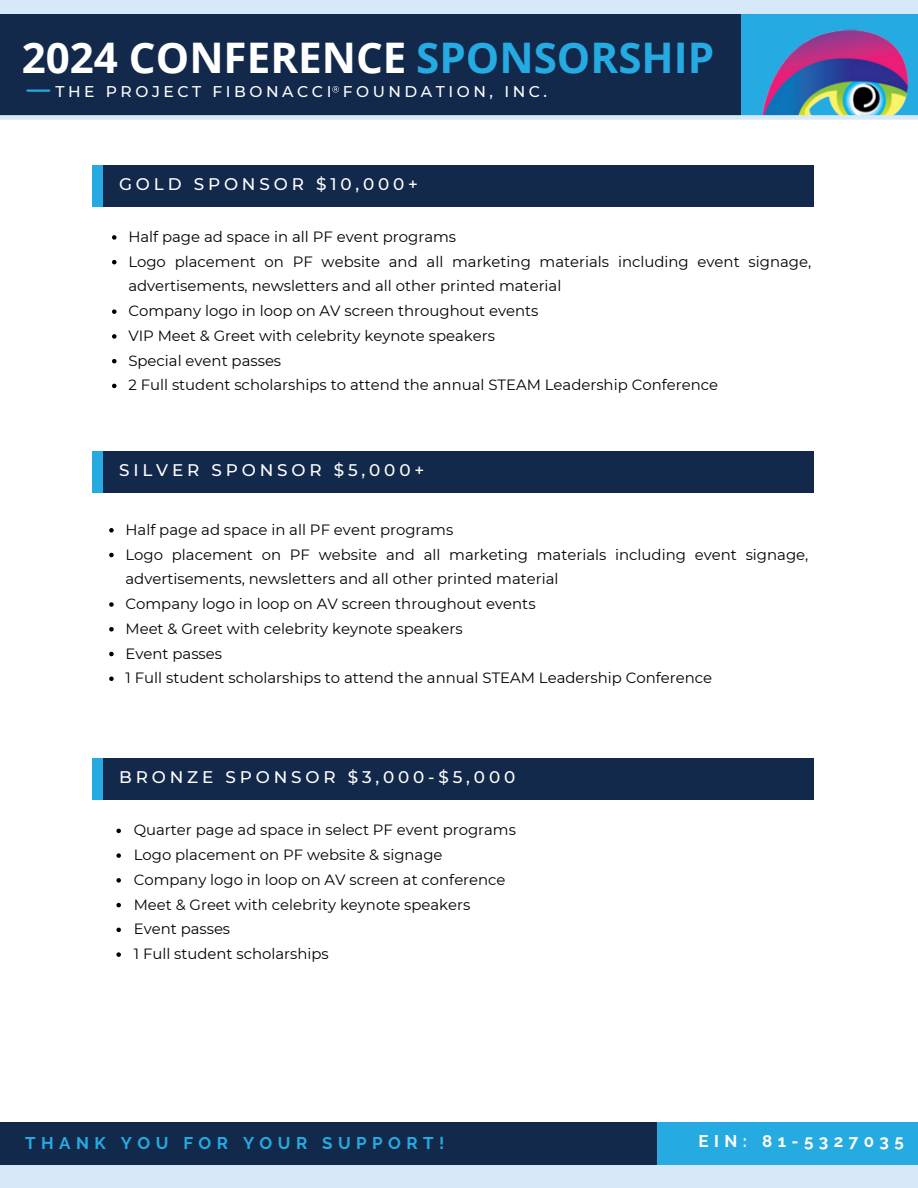
<style>
.page{position:relative;width:918px;height:1188px;background:#fff}
.page>*{position:absolute;margin:0;border:0;box-sizing:border-box;transform-origin:0 0}
.t1{font:700 42.15px "Open Sans";color:#fff}
.t2{font:700 16.95px "Raleway";letter-spacing:.32em;color:#25aae1}
.t3{font:700 16.95px "Raleway";letter-spacing:.32em;color:#fff}
.t4{font:500 16.8px "Montserrat";letter-spacing:.23em;color:#fff}
.t5{font:500 15.45px "Montserrat";letter-spacing:.23em;color:#fff}
.t6{font:14.85px/24.8px "Montserrat";color:#000}
.s1{color:#25aae1}
</style>
<div class="page">
<div style="left:0;top:1123px;width:918px;height:65px;background:#d7e9f8"></div>
<div style="left:612px;top:1123px;width:306px;height:42px;background:#25aae1"></div>
<div style="left:0;top:1123px;width:657px;height:42px;background:#13294b"></div>
<div style="left:92px;top:165px;width:17px;height:41px;background:#25aae1"></div>
<div style="left:103px;top:165px;width:711px;height:41px;background:#13294b"></div>
<svg style="left:112px;top:235px;width:5px;height:5px"></svg>
<svg style="left:112px;top:260px;width:5px;height:4px"></svg>
<svg style="left:112px;top:309px;width:5px;height:5px"></svg>
<svg style="left:112px;top:334px;width:5px;height:5px"></svg>
<svg style="left:112px;top:359px;width:5px;height:4px"></svg>
<svg style="left:112px;top:384px;width:5px;height:4px"></svg>
<svg style="left:116px;top:829px;width:5px;height:4px"></svg>
<svg style="left:116px;top:853px;width:5px;height:5px"></svg>
<svg style="left:116px;top:878px;width:5px;height:5px"></svg>
<svg style="left:116px;top:903px;width:5px;height:4px"></svg>
<svg style="left:116px;top:928px;width:5px;height:4px"></svg>
<svg style="left:116px;top:952px;width:5px;height:5px"></svg>
<div style="left:0;top:0;width:918px;height:118px;background:#d7e9f8"></div>
<div style="left:697px;top:14px;width:221px;height:104px;background:#25aae1"></div>
<div style="left:0;top:14px;width:741px;height:104px;background:#13294b"></div>
<hr style="left:27px;top:90px;width:22px;height:2px;background:#25aae1">
<img style="left:762px;top:29px;width:147px;height:86px">
<svg style="left:332px;top:86px;width:7px;height:7px"></svg>
<div style="left:0;top:115px;width:918px;height:5px;background:#d7e9f8"></div>
<div style="left:92px;top:452px;width:17px;height:41px;background:#25aae1"></div>
<div style="left:103px;top:452px;width:711px;height:41px;background:#13294b"></div>
<svg style="left:109px;top:528px;width:5px;height:5px"></svg>
<svg style="left:109px;top:553px;width:5px;height:4px"></svg>
<svg style="left:109px;top:602px;width:5px;height:5px"></svg>
<svg style="left:109px;top:627px;width:5px;height:5px"></svg>
<svg style="left:109px;top:652px;width:5px;height:4px"></svg>
<svg style="left:109px;top:677px;width:5px;height:4px"></svg>
<div style="left:92px;top:759px;width:17px;height:41px;background:#25aae1"></div>
<div style="left:103px;top:759px;width:711px;height:41px;background:#13294b"></div>
<p class="t1" style="left:22px;top:27px;width:694px">2024 CONFERENCE <span class="s1">SPONSORSHIP</span></p>
<p class="t5" style="left:55px;top:82px;width:493px">THE PROJECT FIBONACCI FOUNDATION, INC.</p>
<p class="t4" style="left:119px;top:173px;width:300px">GOLD SPONSOR $10,000+</p>
<p class="t6" style="left:128px;top:224px;width:329px">Half page ad space in all PF event programs</p>
<p class="t6" style="left:128px;top:249px;width:684px">Logo placement on PF website and all marketing materials including event signage, advertisements, newsletters and all other printed material</p>
<p class="t6" style="left:128px;top:298px;width:412px">Company logo in loop on AV screen throughout events</p>
<p class="t6" style="left:128px;top:323px;width:368px">VIP Meet &amp; Greet with celebrity keynote speakers</p>
<p class="t6" style="left:128px;top:348px;width:154px">Special event passes</p>
<p class="t6" style="left:128px;top:373px;width:591px">2 Full student scholarships to attend the annual STEAM Leadership Conference</p>
<p class="t4" style="left:119px;top:460px;width:307px">SILVER SPONSOR $5,000+</p>
<p class="t6" style="left:125px;top:517px;width:329px">Half page ad space in all PF event programs</p>
<p class="t6" style="left:125px;top:542px;width:684px">Logo placement on PF website and all marketing materials including event signage, advertisements, newsletters and all other printed material</p>
<p class="t6" style="left:125px;top:591px;width:412px">Company logo in loop on AV screen throughout events</p>
<p class="t6" style="left:125px;top:616px;width:339px">Meet &amp; Greet with celebrity keynote speakers</p>
<p class="t6" style="left:125px;top:641px;width:98px">Event passes</p>
<p class="t6" style="left:125px;top:666px;width:588px">1 Full student scholarships to attend the annual STEAM Leadership Conference</p>
<p class="t4" style="left:119px;top:767px;width:398px">BRONZE SPONSOR $3,000-$5,000</p>
<p class="t6" style="left:134px;top:818px;width:384px">Quarter page ad space in select PF event programs</p>
<p class="t6" style="left:134px;top:842px;width:310px">Logo placement on PF website &amp; signage</p>
<p class="t6" style="left:134px;top:867px;width:373px">Company logo in loop on AV screen at conference</p>
<p class="t6" style="left:134px;top:892px;width:338px">Meet &amp; Greet with celebrity keynote speakers</p>
<p class="t6" style="left:134px;top:917px;width:98px">Event passes</p>
<p class="t6" style="left:134px;top:941px;width:196px">1 Full student scholarships</p>
<p class="t2" style="left:25px;top:1133px;width:421px">THANK YOU FOR YOUR SUPPORT!</p>
<p class="t3" style="left:699px;top:1131px;width:207px">EIN: 81-5327035</p>
</div>
